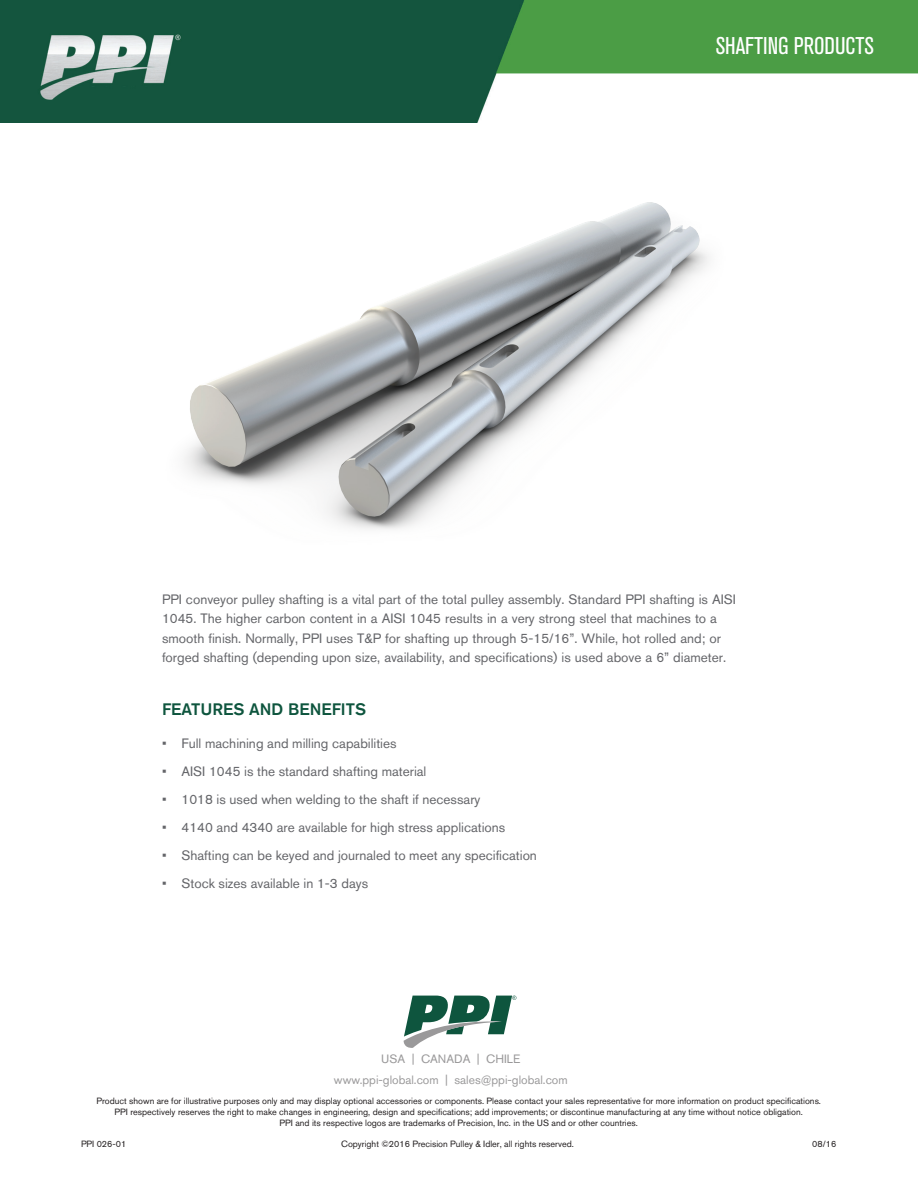
<style>
.page{position:relative;width:918px;height:1188px;background:#fff}
.page>*{position:absolute;margin:0;border:0;box-sizing:border-box;transform-origin:0 0}
.t1{font:condensed 24px "Akzidenz Grotesk BQ";color:#fff}
.t2{font:500 16.5px "Akzidenz Grotesk BQ";color:#0e553e}
.t3{font:13.5px/19.5px "Akzidenz Grotesk BQ";color:#646569}
.t4{font:12px/21px "Akzidenz Grotesk BQ";color:#9a999a;text-align:center}
.t5{font:9px/10.8px "Akzidenz Grotesk BQ";color:#231f20;text-align:center}
</style>
<div class="page">
<img style="left:0;top:0;width:918px;height:123px">
<img style="left:184px;top:202px;width:525px;height:327px">
<svg style="left:404px;top:996px;width:112px;height:52px"></svg>
<h1 class="t1" style="left:716px;top:32px;width:160px">SHAFTING PRODUCTS</h1>
<p class="t3" style="left:162px;top:589px;width:576px">PPI conveyor pulley shafting is a vital part of the total pulley assembly. Standard PPI shafting is AISI 1045. The higher carbon content in a AISI 1045 results in a very strong steel that machines to a smooth finish. Normally, PPI uses T&amp;P for shafting up through 5-15/16”. While, hot rolled and; or forged shafting (depending upon size, availability, and specifications) is used above a 6” diameter.</p>
<p class="t2" style="left:162px;top:699px;width:206px">FEATURES AND BENEFITS</p>
<p class="t3" style="left:162px;top:733px;width:236px">• Full machining and milling capabilities</p>
<p class="t3" style="left:162px;top:761px;width:266px">• AISI 1045 is the standard shafting material</p>
<p class="t3" style="left:162px;top:789px;width:320px">• 1018 is used when welding to the shaft if necessary</p>
<p class="t3" style="left:162px;top:817px;width:345px">• 4140 and 4340 are available for high stress applications</p>
<p class="t3" style="left:162px;top:846px;width:377px">• Shafting can be keyed and journaled to meet any specification</p>
<p class="t3" style="left:162px;top:874px;width:208px">• Stock sizes available in 1-3 days</p>
<p class="t4" style="left:334px;top:1048px;width:235px">USA | CANADA | CHILE www.ppi-global.com | sales@ppi-global.com</p>
<p class="t5" style="left:96px;top:1096px;width:726px">Product shown are for illustrative purposes only and may display optional accessories or components. Please contact your sales representative for more information on product specifications.<br>PPI respectively reserves the right to make changes in engineering, design and specifications; add improvements; or discontinue manufacturing at any time without notice obligation.<br>PPI and its respective logos are trademarks of Precision, Inc. in the US and or other countries.</p>
<p class="t5" style="left:81px;top:1139px;width:47px">PPI 026-01</p>
<p class="t5" style="left:341px;top:1139px;width:234px">Copyright ©2016 Precision Pulley &amp; Idler, all rights reserved.</p>
<p class="t5" style="left:812px;top:1139px;width:25px">08/16</p>
</div>
